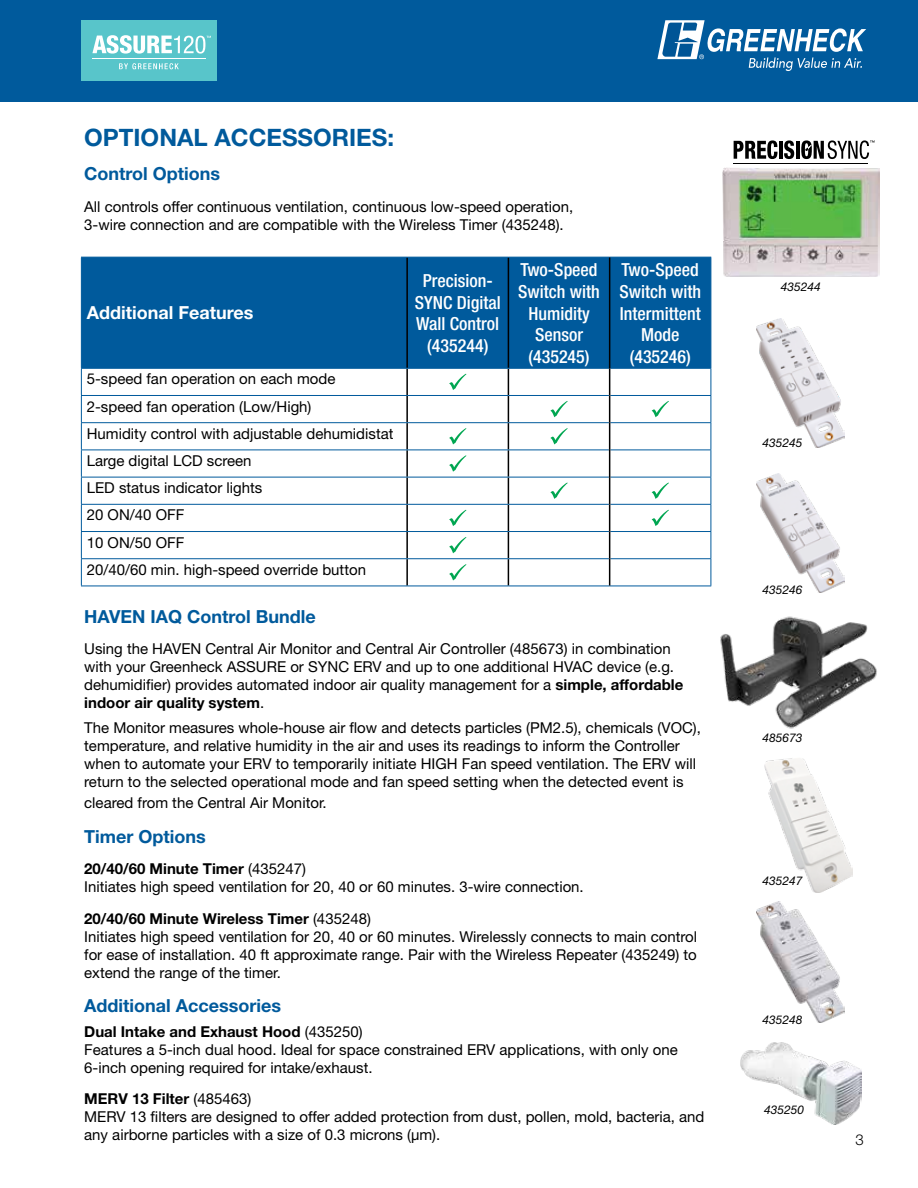
<style>
.page{position:relative;width:918px;height:1188px;background:#fff}
.page>*{position:absolute;margin:0;border:0;box-sizing:border-box;transform-origin:0 0}
.t1{font:700 24px "Helvetica Neue LT Std";color:#005a9c}
.t2{font:500 condensed 18px/21.6px "Helvetica Neue LT Std";color:#fff;text-align:center}
.t3{font:700 18px "Helvetica Neue LT Std";color:#005a9c}
.t4{font:700 18px "Helvetica Neue LT Std";color:#fff}
.t5{font:15px/18px "Helvetica Neue LT Std";color:#000}
.t6{font:300 15px "Helvetica Neue LT Std";color:#000}
.t7{font:italic 12px "Helvetica Neue LT Std";color:#000}
.s1{font-weight:700}
</style>
<div class="page">
<div style="left:0;top:0;width:918px;height:101px;background:#005a9c"></div>
<svg style="left:657px;top:20px;width:209px;height:51px"></svg>
<div style="left:81px;top:20px;width:136px;height:61px;background:#58c5ca"></div>
<svg style="left:92px;top:35px;width:119px;height:19px"></svg>
<svg style="left:119px;top:63px;width:60px;height:6px"></svg>
<hr style="left:92px;top:58px;width:113px;height:1px;background:#fff">
<img style="left:740px;top:1043px;width:122px;height:81px">
<img style="left:764px;top:758px;width:88px;height:134px">
<img style="left:757px;top:473px;width:88px;height:119px">
<img style="left:722px;top:168px;width:157px;height:108px">
<div style="left:82px;top:258px;width:629px;height:110px;background:#005a9c"></div>
<hr style="left:406px;top:258px;width:2px;height:110px;background:#000">
<hr style="left:508px;top:258px;width:1px;height:110px;background:#000">
<hr style="left:406px;top:369px;width:2px;height:26px;background:#000">
<hr style="left:406px;top:396px;width:2px;height:26px;background:#000">
<hr style="left:406px;top:423px;width:2px;height:27px;background:#000">
<hr style="left:406px;top:450px;width:2px;height:27px;background:#000">
<hr style="left:406px;top:477px;width:2px;height:27px;background:#000">
<hr style="left:406px;top:505px;width:2px;height:26px;background:#000">
<hr style="left:406px;top:532px;width:2px;height:26px;background:#000">
<hr style="left:406px;top:559px;width:2px;height:27px;background:#000">
<svg style="left:508px;top:369px;width:1px;height:217px"></svg>
<hr style="left:81px;top:257px;width:326px;height:1px;background:#005a9c">
<hr style="left:81px;top:258px;width:1px;height:110px;background:#005a9c">
<hr style="left:407px;top:257px;width:101px;height:1px;background:#005a9c">
<hr style="left:508px;top:257px;width:102px;height:1px;background:#005a9c">
<hr style="left:610px;top:257px;width:101px;height:1px;background:#005a9c">
<hr style="left:711px;top:258px;width:1px;height:110px;background:#005a9c">
<hr style="left:81px;top:368px;width:326px;height:1px;background:#005a9c">
<hr style="left:407px;top:368px;width:101px;height:1px;background:#005a9c">
<hr style="left:508px;top:368px;width:101px;height:1px;background:#005a9c">
<hr style="left:610px;top:368px;width:101px;height:1px;background:#005a9c">
<hr style="left:81px;top:395px;width:326px;height:1px;background:#005a9c">
<hr style="left:407px;top:395px;width:101px;height:1px;background:#005a9c">
<hr style="left:508px;top:395px;width:101px;height:1px;background:#005a9c">
<hr style="left:610px;top:395px;width:101px;height:1px;background:#005a9c">
<hr style="left:81px;top:422px;width:326px;height:1px;background:#005a9c">
<hr style="left:407px;top:422px;width:101px;height:1px;background:#005a9c">
<hr style="left:508px;top:422px;width:101px;height:1px;background:#005a9c">
<hr style="left:610px;top:422px;width:101px;height:1px;background:#005a9c">
<hr style="left:81px;top:450px;width:326px;height:1px;background:#005a9c">
<hr style="left:407px;top:450px;width:101px;height:1px;background:#005a9c">
<hr style="left:508px;top:450px;width:101px;height:1px;background:#005a9c">
<hr style="left:610px;top:450px;width:101px;height:1px;background:#005a9c">
<hr style="left:81px;top:477px;width:326px;height:1px;background:#005a9c">
<hr style="left:407px;top:477px;width:101px;height:1px;background:#005a9c">
<hr style="left:508px;top:477px;width:101px;height:1px;background:#005a9c">
<hr style="left:610px;top:477px;width:101px;height:1px;background:#005a9c">
<hr style="left:81px;top:504px;width:326px;height:1px;background:#005a9c">
<hr style="left:407px;top:504px;width:101px;height:1px;background:#005a9c">
<hr style="left:508px;top:504px;width:101px;height:1px;background:#005a9c">
<hr style="left:610px;top:504px;width:101px;height:1px;background:#005a9c">
<hr style="left:81px;top:531px;width:326px;height:1px;background:#005a9c">
<hr style="left:407px;top:531px;width:101px;height:1px;background:#005a9c">
<hr style="left:508px;top:531px;width:101px;height:1px;background:#005a9c">
<hr style="left:610px;top:531px;width:101px;height:1px;background:#005a9c">
<hr style="left:81px;top:558px;width:326px;height:1px;background:#005a9c">
<svg style="left:81px;top:369px;width:1px;height:217px"></svg>
<hr style="left:407px;top:558px;width:101px;height:1px;background:#005a9c">
<hr style="left:508px;top:558px;width:101px;height:1px;background:#005a9c">
<hr style="left:610px;top:558px;width:101px;height:1px;background:#005a9c">
<svg style="left:711px;top:369px;width:1px;height:217px"></svg>
<hr style="left:81px;top:586px;width:326px;height:1px;background:#005a9c">
<hr style="left:407px;top:586px;width:101px;height:1px;background:#005a9c">
<hr style="left:508px;top:586px;width:102px;height:1px;background:#005a9c">
<hr style="left:610px;top:586px;width:101px;height:1px;background:#005a9c">
<hr style="left:609px;top:258px;width:1px;height:110px;background:#000">
<svg style="left:609px;top:368px;width:1px;height:218px"></svg>
<svg style="left:449px;top:374px;width:17px;height:16px"></svg>
<svg style="left:550px;top:401px;width:18px;height:16px"></svg>
<svg style="left:652px;top:401px;width:17px;height:16px"></svg>
<svg style="left:449px;top:428px;width:17px;height:16px"></svg>
<svg style="left:550px;top:428px;width:18px;height:16px"></svg>
<svg style="left:449px;top:455px;width:17px;height:17px"></svg>
<svg style="left:550px;top:483px;width:18px;height:16px"></svg>
<svg style="left:652px;top:483px;width:17px;height:16px"></svg>
<svg style="left:449px;top:510px;width:17px;height:16px"></svg>
<svg style="left:652px;top:510px;width:17px;height:16px"></svg>
<svg style="left:449px;top:537px;width:17px;height:16px"></svg>
<svg style="left:449px;top:564px;width:17px;height:17px"></svg>
<img style="left:757px;top:318px;width:88px;height:129px">
<img style="left:757px;top:901px;width:88px;height:122px">
<img style="left:720px;top:616px;width:157px;height:113px">
<svg style="left:734px;top:140px;width:43px;height:19px"></svg>
<hr style="left:779px;top:141px;width:3px;height:18px;background:#000">
<svg style="left:784px;top:140px;width:10px;height:19px"></svg>
<hr style="left:796px;top:141px;width:3px;height:18px;background:#000">
<hr style="left:734px;top:164px;width:134px;height:1px;background:#000">
<svg style="left:801px;top:140px;width:74px;height:19px"></svg>
<h1 class="t1" style="left:84px;top:122px;width:311px">OPTIONAL ACCESSORIES:</h1>
<p class="t3" style="left:84px;top:163px;width:137px">Control Options</p>
<p class="t5" style="left:84px;top:197px;width:490px">All controls offer continuous ventilation, continuous low-speed operation,<br>3-wire connection and are compatible with the Wireless Timer (435248).</p>
<p class="t4" style="left:87px;top:302px;width:168px">Additional Features</p>
<p class="t2" style="left:415px;top:270px;width:87px">Precision-<br>SYNC Digital<br>Wall Control (435244)</p>
<p class="t2" style="left:518px;top:259px;width:83px">Two-Speed<br>Switch with<br>Humidity<br>Sensor (435245)</p>
<p class="t2" style="left:620px;top:259px;width:83px">Two-Speed<br>Switch with<br>Intermittent<br>Mode (435246)</p>
<p class="t5" style="left:87px;top:365px;width:308px;line-height:27.2px">5-speed fan operation on each mode<br>2-speed fan operation (Low/High)<br>Humidity control with adjustable dehumidistat<br>Large digital LCD screen<br>LED status indicator lights<br>20 ON/40 OFF<br>10 ON/50 OFF<br>20/40/60 min. high-speed override button</p>
<p class="t3" style="left:84px;top:605px;width:233px">HAVEN IAQ Control Bundle</p>
<p class="t5" style="left:84px;top:640px;width:601px">Using the HAVEN Central Air Monitor and Central Air Controller (485673) in combination with your Greenheck ASSURE or SYNC ERV and up to one additional HVAC device (e.g. dehumidifier) provides automated indoor air quality management for a <span class="s1">simple, affordable indoor air quality system</span>.</p>
<p class="t5" style="left:84px;top:719px;width:618px">The Monitor measures whole-house air flow and detects particles (PM2.5), chemicals (VOC), temperature, and relative humidity in the air and uses its readings to inform the Controller when to automate your ERV to temporarily initiate HIGH Fan speed ventilation. The ERV will return to the selected operational mode and fan speed setting when the detected event is</p>
<p class="t5" style="left:84px;top:794px;width:244px">cleared from the Central Air Monitor.</p>
<p class="t3" style="left:84px;top:825px;width:123px">Timer Options</p>
<p class="t5" style="left:84px;top:860px;width:501px"><span class="s1">20/40/60 Minute Timer</span> (435247)<br>Initiates high speed ventilation for 20, 40 or 60 minutes. 3-wire connection.</p>
<p class="t5" style="left:84px;top:909px;width:614px"><span class="s1">20/40/60 Minute Wireless Timer</span> (435248)<br>Initiates high speed ventilation for 20, 40 or 60 minutes. Wirelessly connects to main control for ease of installation. 40 ft approximate range. Pair with the Wireless Repeater (435249) to extend the range of the timer.</p>
<p class="t3" style="left:84px;top:995px;width:198px">Additional Accessories</p>
<p class="t5" style="left:84px;top:1022px;width:595px"><span class="s1">Dual Intake and Exhaust Hood</span> (435250)<br>Features a 5-inch dual hood. Ideal for space constrained ERV applications, with only one<br>6-inch opening required for intake/exhaust.</p>
<p class="t5" style="left:84px;top:1090px;width:622px"><span class="s1">MERV 13 Filter</span> (485463)<br>MERV 13 filters are designed to offer added protection from dust, pollen, mold, bacteria, and any airborne particles with a size of 0.3 microns (µm).</p>
<p class="t7" style="left:781px;top:279px;width:42px">435244</p>
<p class="t7" style="left:762px;top:436px;width:42px">435245</p>
<p class="t7" style="left:762px;top:582px;width:42px">435246</p>
<p class="t7" style="left:762px;top:730px;width:42px">485673</p>
<p class="t7" style="left:762px;top:873px;width:42px">435247</p>
<p class="t7" style="left:762px;top:1013px;width:42px">435248</p>
<p class="t7" style="left:764px;top:1103px;width:42px">435250</p>
<p class="t6" style="left:856px;top:1130px;width:10px">3</p>
</div>
